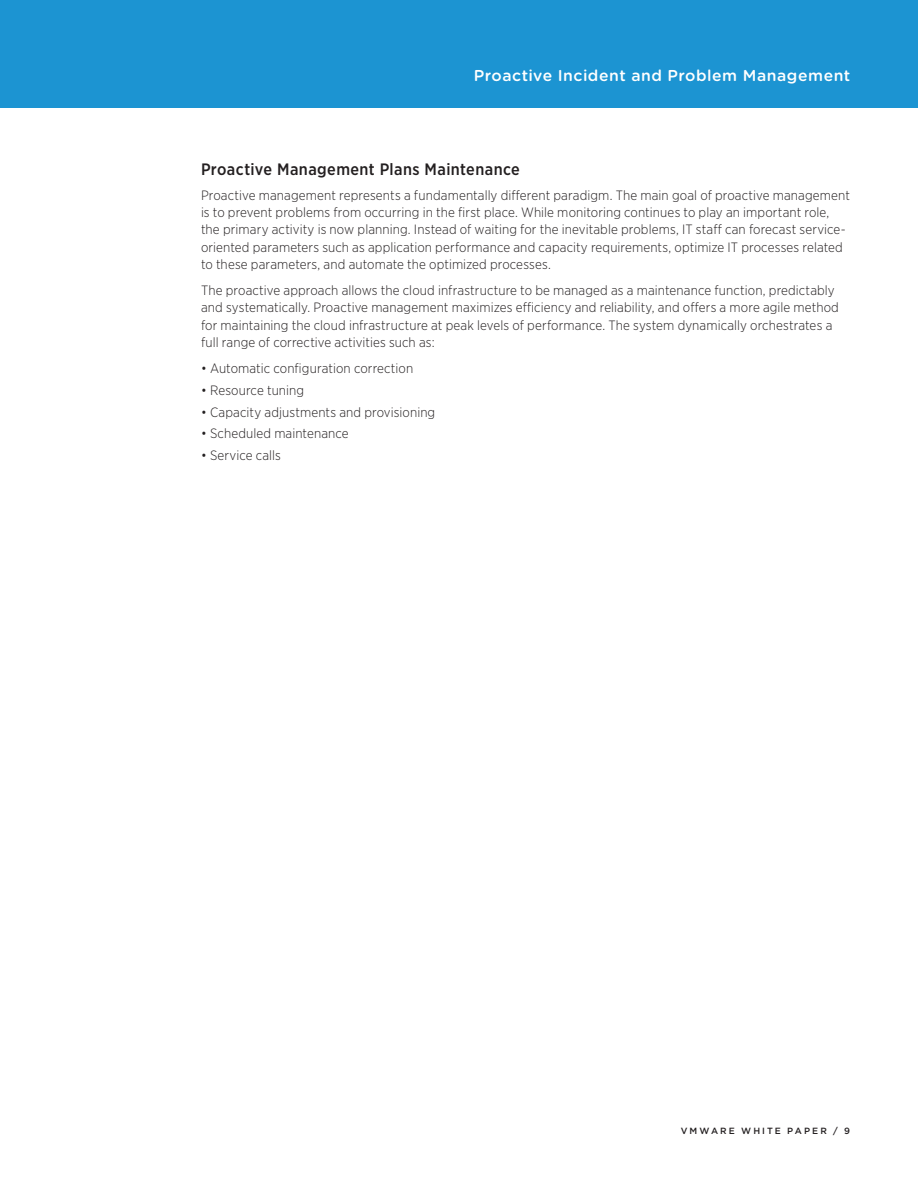
<style>
.page{position:relative;width:918px;height:1188px;background:#fff}
.page>*{position:absolute;margin:0;border:0;box-sizing:border-box;transform-origin:0 0}
._4a_Subhead_1{font:500 16.5px "Gotham Narrow";letter-spacing:.025em;color:#231f20}
.t1{font:500 15.75px "Gotham Rounded";letter-spacing:.035em;color:#fff}
._5a_Body{font:300 13.5px/17.2px "Gotham Narrow";letter-spacing:.01em;color:#231f20}
.t2{font:500 9px "Gotham";letter-spacing:.23em;color:#231f20}
</style>
<div class="page">
<div style="left:0;top:0;width:918px;height:108px;background:#1c94d2"></div>
<p class="t1" style="left:474px;top:64px;width:378px">Proactive Incident and Problem Management</p>
<p class="_4a_Subhead_1" style="left:201px;top:159px;width:320px">Proactive Management Plans Maintenance</p>
<p class="_5a_Body" style="left:201px;top:186px;width:651px">Proactive management represents a fundamentally different paradigm. The main goal of proactive management is to prevent problems from occurring in the first place. While monitoring continues to play an important role, the primary activity is now planning. Instead of waiting for the inevitable problems, IT staff can forecast service&shy;oriented parameters such as application performance and capacity requirements, optimize IT processes related to these parameters, and automate the optimized processes.</p>
<p class="_5a_Body" style="left:201px;top:282px;width:639px">The proactive approach allows the cloud infrastructure to be managed as a maintenance function, predictably and systematically. Proactive management maximizes efficiency and reliability, and offers a more agile method for maintaining the cloud infrastructure at peak levels of performance. The system dynamically orchestrates a full range of corrective activities such as:</p>
<p class="_5a_Body" style="left:201px;top:360px;width:214px">• Automatic configuration correction</p>
<p class="_5a_Body" style="left:201px;top:381px;width:105px">• Resource tuning</p>
<p class="_5a_Body" style="left:201px;top:403px;width:236px">• Capacity adjustments and provisioning</p>
<p class="_5a_Body" style="left:201px;top:425px;width:149px">• Scheduled maintenance</p>
<p class="_5a_Body" style="left:201px;top:447px;width:81px">• Service calls</p>
<p class="t2" style="left:681px;top:1125px;width:171px">VMWARE WHITE PAPER / 9</p>
</div>
